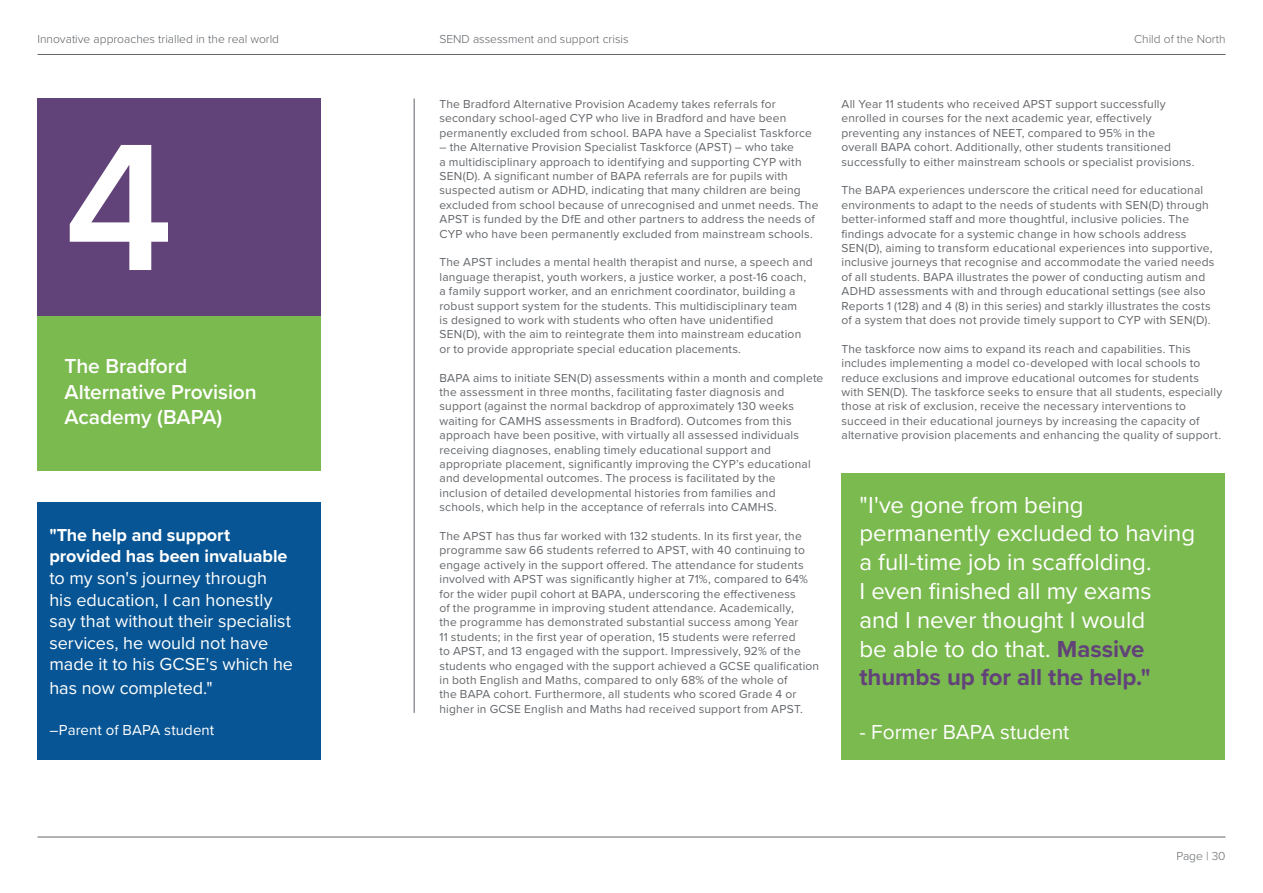
<style>
.page{position:relative;width:1263px;height:893px;background:#fff}
.page>*{position:absolute;margin:0;border:0;box-sizing:border-box;transform-origin:0 0}
.t1{font:600 187.5px "Proxima Nova";color:#fff}
.t2{font:24px/28.8px "Proxima Nova";letter-spacing:-.005em;color:#fff}
.t3{font:600 21px/25.2px "Proxima Nova";letter-spacing:-.005em;color:#fff}
.t4{font:21px "Proxima Nova";color:#fff}
.t5{font:18px/21.6px "Proxima Nova";color:#fff}
.t6{font:15px "Proxima Nova";letter-spacing:.005em;color:#fff}
.t7{font:12px/14.4px "Proxima Nova";letter-spacing:.015em;color:#63666a}
.t8{font:300 12px "Proxima Nova";color:#5c6166}
.t9{font:300 12px "Proxima Nova";color:#63666a}
.s1{font-weight:700}
.s2{font-weight:700;color:#624379}
</style>
<div class="page">
<hr style="left:38px;top:54px;width:1187px;height:1px;background:#63666a">
<div style="left:841px;top:473px;width:384px;height:287px;background:#7bba4f"></div>
<div style="left:38px;top:502px;width:283px;height:258px;background:#075594"></div>
<hr style="left:38px;top:837px;width:1187px;height:1px;background:#63666a">
<div style="left:38px;top:316px;width:283px;height:154px;background:#7bba4f"></div>
<div style="left:38px;top:99px;width:283px;height:217px;background:#624379"></div>
<hr style="left:414px;top:99px;width:1px;height:614px;background:#5c6166">
<p class="t8" style="left:38px;top:30px;width:243px">Innovative approaches trialled in the real world</p>
<p class="t1" style="left:64px;top:68px;width:110px">4</p>
<p class="t3" style="left:64px;top:353px;width:194px">The Bradford<br>Alternative Provision<br>Academy (BAPA)</p>
<p class="t5" style="left:49px;top:523px;width:245px"><span class="s1">"The help and support provided has been invaluable </span>to my son's journey through his education, I can honestly say that without their specialist services, he would not have made it to his GCSE's which he</p>
<p class="t5" style="left:49px;top:676px;width:165px">has now completed."</p>
<p class="t6" style="left:49px;top:719px;width:166px">–Parent of BAPA student</p>
<p class="t8" style="left:439px;top:30px;width:191px">SEND assessment and support crisis</p>
<p class="t9" style="left:1134px;top:30px;width:93px">Child of the North</p>
<p class="t7" style="left:439px;top:96px;width:374px">The Bradford Alternative Provision Academy takes referrals for secondary school-aged CYP who live in Bradford and have been permanently excluded from school. BAPA have a Specialist Taskforce</p>
<p class="t7" style="left:439px;top:139px;width:381px">– the Alternative Provision Specialist Taskforce (APST) – who take<br>a multidisciplinary approach to identifying and supporting CYP with SEN(D). A significant number of BAPA referrals are for pupils with suspected autism or ADHD, indicating that many children are being excluded from school because of unrecognised and unmet needs. The APST is funded by the DfE and other partners to address the needs of CYP who have been permanently excluded from mainstream schools.</p>
<p class="t7" style="left:439px;top:255px;width:375px">The APST includes a mental health therapist and nurse, a speech and language therapist, youth workers, a justice worker, a post-16 coach, a family support worker, and an enrichment coordinator, building a robust support system for the students. This multidisciplinary team<br>is designed to work with students who often have unidentified SEN(D), with the aim to reintegrate them into mainstream education or to provide appropriate special education placements.</p>
<p class="t7" style="left:439px;top:370px;width:385px">BAPA aims to initiate SEN(D) assessments within a month and complete the assessment in three months, facilitating faster diagnosis and support (against the normal backdrop of approximately 130 weeks waiting for CAMHS assessments in Bradford). Outcomes from this approach have been positive, with virtually all assessed individuals receiving diagnoses, enabling timely educational support and appropriate placement, significantly improving the CYP’s educational and developmental outcomes. The process is facilitated by the inclusion of detailed developmental histories from families and<br>schools, which help in the acceptance of referrals into CAMHS.</p>
<p class="t7" style="left:439px;top:528px;width:381px">The APST has thus far worked with 132 students. In its first year, the programme saw 66 students referred to APST, with 40 continuing to engage actively in the support offered. The attendance for students involved with APST was significantly higher at 71%, compared to 64% for the wider pupil cohort at BAPA, underscoring the effectiveness<br>of the programme in improving student attendance. Academically,<br>the programme has demonstrated substantial success among Year<br>11 students; in the first year of operation, 15 students were referred<br>to APST, and 13 engaged with the support. Impressively, 92% of the students who engaged with the support achieved a GCSE qualification in both English and Maths, compared to only 68% of the whole of<br>the BAPA cohort. Furthermore, all students who scored Grade 4 or higher in GCSE English and Maths had received support from APST.</p>
<p class="t7" style="left:841px;top:96px;width:354px">All Year 11 students who received APST support successfully enrolled in courses for the next academic year, effectively preventing any instances of NEET, compared to 95% in the<br>overall BAPA cohort. Additionally, other students transitioned successfully to either mainstream schools or specialist provisions.</p>
<p class="t7" style="left:841px;top:183px;width:374px">The BAPA experiences underscore the critical need for educational environments to adapt to the needs of students with SEN(D) through better-informed staff and more thoughtful, inclusive policies. The findings advocate for a systemic change in how schools address SEN(D), aiming to transform educational experiences into supportive, inclusive journeys that recognise and accommodate the varied needs of all students. BAPA illustrates the power of conducting autism and ADHD assessments with and through educational settings (see also Reports 1 (128) and 4 (8) in this series) and starkly illustrates the costs of a system that does not provide timely support to CYP with SEN(D).</p>
<p class="t7" style="left:841px;top:341px;width:382px">The taskforce now aims to expand its reach and capabilities. This includes implementing a model co-developed with local schools to reduce exclusions and improve educational outcomes for students with SEN(D). The taskforce seeks to ensure that all students, especially those at risk of exclusion, receive the necessary interventions to succeed in their educational journeys by increasing the capacity of alternative provision placements and enhancing the quality of support.</p>
<p class="t2" style="left:859px;top:489px;width:337px">"I've gone from being permanently excluded to having a full-time job in scaffolding.<br>I even finished all my exams and I never thought I would<br>be able to do that. <span class="s2">Massive thumbs up for all the help."</span></p>
<p class="t4" style="left:859px;top:717px;width:211px">- Former BAPA student</p>
<p class="t9" style="left:1176px;top:847px;width:51px">Page | 30</p>
</div>
